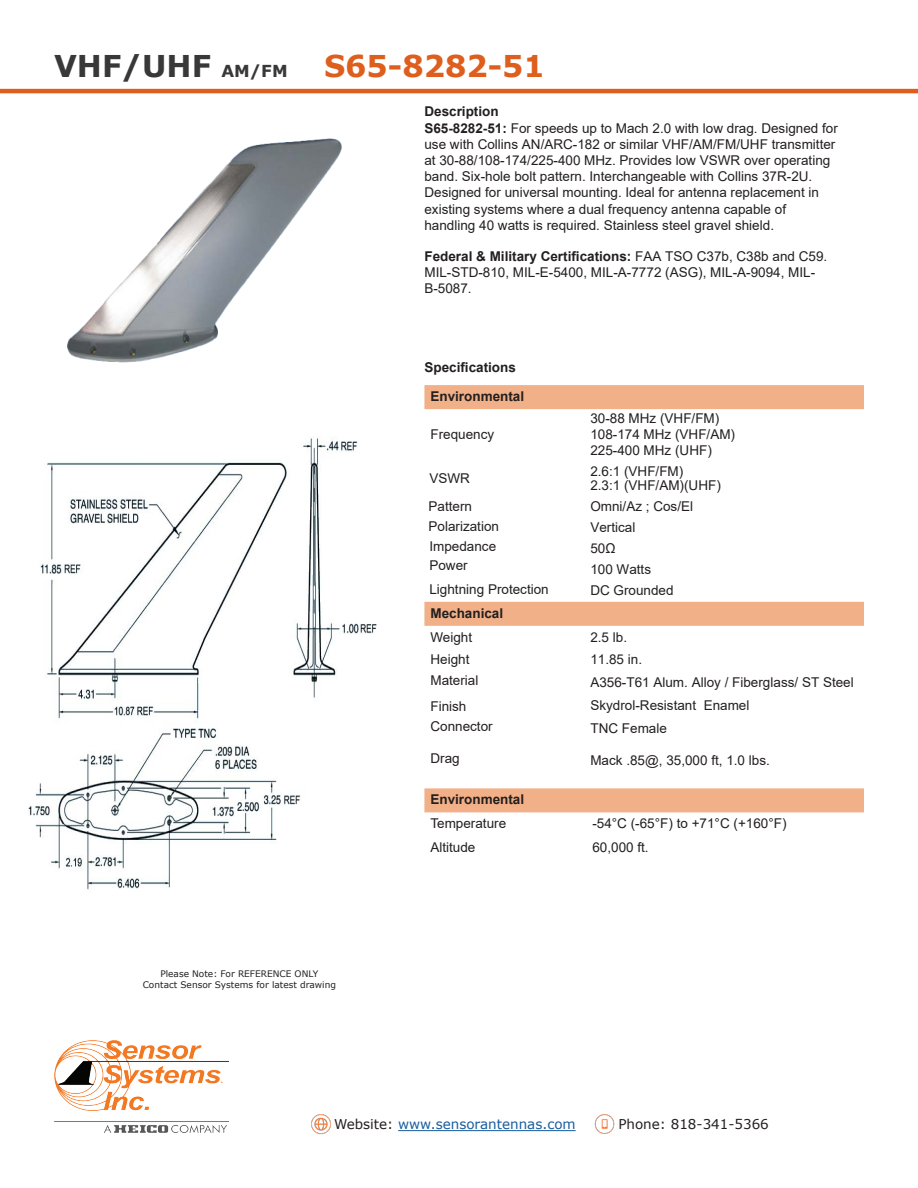
<style>
.page{position:relative;width:918px;height:1188px;background:#fff}
.page>*{position:absolute;margin:0;border:0;box-sizing:border-box;transform-origin:0 0}
.t1{font:700 30px "Verdana";color:#de5e1d}
.t2{font:13.5px/16.2px "Arial";color:#231f20}
.t3{font:13.5px/24px "Arial";color:#231f20}
.t4{font:700 13.5px "Arial";color:#231f20}
.t5{font:13.5px "Verdana";color:#175d9e}
.t6{font:13.5px "Verdana";color:#231f20}
.t7{font:9px "Verdana";color:#231f20}
.s1{color:#383839}
.s2{font-size:16.5px;color:#383839}
.s3{font-weight:700}
.s4{font-style:inherit}
.s5{color:#231f20}
</style>
<div class="page">
<hr style="left:0;top:89px;width:918px;height:4px;background:#de5e1d">
<img style="left:55px;top:1041px;width:174px;height:91px">
<hr style="left:398px;top:1130px;width:178px;height:1px;background:#175d9e">
<img style="left:311px;top:1114px;width:20px;height:21px">
<img style="left:594px;top:1114px;width:21px;height:20px">
<svg style="left:424px;top:385px;width:440px;height:427px"></svg>
<img style="left:67px;top:138px;width:275px;height:225px">
<img style="left:28px;top:437px;width:349px;height:453px">
<p class="t1" style="left:54px;top:45px;width:492px"><span class="s1">VHF/UHF</span> <span class="s2">AM/FM</span> S65-8282-51</p>
<p class="t2" style="left:424px;top:103px;width:415px"><span class="s3">Description<br></span><span class="s3">S65-8282-51:</span> For speeds up to Mach 2.0 with low drag. Designed for use with Collins AN/ARC-182 or similar VHF/AM/FM/UHF transmitter at 30-88/108-174/225-400 MHz. Provides low VSWR over operating band. Six-hole bolt pattern. Interchangeable with Collins 37R-2U.<br>Designed for universal mounting. Ideal for antenna replacement in existing systems where a dual frequency antenna capable of handling 40 watts is required. Stainless steel gravel shield.</p>
<p class="t2" style="left:424px;top:248px;width:404px"><span class="s3">Federal &amp; Military Certifications:</span> FAA TSO C37b, C38b and C59.<br>MIL-STD-810, MIL-E-5400, MIL-A-7772 (ASG), MIL-A-9094, MIL-<br>B-5087.</p>
<p class="t4" style="left:424px;top:358px;width:93px">Specifications</p>
<p class="t4" style="left:430px;top:387px;width:95px">Environmental</p>
<p class="t3" style="left:430px;top:422px;width:65px">Frequency</p>
<p class="t2" style="left:429px;top:464px;width:45px;line-height:28px">VSWR<br>Pattern</p>
<p class="t2" style="left:429px;top:518px;width:72px">Polarization</p>
<p class="t2" style="left:429px;top:538px;width:68px">Impedance</p>
<p class="t2" style="left:429px;top:557px;width:40px">Power</p>
<p class="t2" style="left:429px;top:581px;width:121px">Lightning Protection</p>
<p class="t4" style="left:430px;top:603px;width:74px">Mechanical</p>
<p class="t3" style="left:430px;top:625px;width:43px">Weight</p>
<p class="t3" style="left:430px;top:647px;width:41px">Height</p>
<p class="t3" style="left:430px;top:669px;width:50px">Material</p>
<p class="t3" style="left:430px;top:694px;width:38px">Finish</p>
<p class="t3" style="left:430px;top:715px;width:64px">Connector</p>
<p class="t2" style="left:590px;top:410px;width:146px">30-88 MHz (VHF/FM)<br>108-174 MHz (VHF/AM)<br>225-400 MHz (UHF)</p>
<p class="t2" style="left:590px;top:464px;width:132px;line-height:13.5px">2.6:1 (VHF/FM)<br>2.3:1 (VHF/AM)(UHF)</p>
<p class="t2" style="left:590px;top:495px;width:104px;line-height:21px">Omni/Az ; Cos/El<br>Vertical<br>50Ω<br>100 Watts<br>DC Grounded</p>
<p class="t3" style="left:590px;top:626px;width:53px;line-height:22.4px">2.<span class="s4">5</span> lb.<br>1<span class="s4">1.85</span> in.</p>
<p class="t2" style="left:590px;top:670px;width:265px;line-height:23.2px">A356-T61 Alum. Alloy / Fiberglass/ ST Steel<br><span class="s4">Skydrol</span>-<span class="s4">Resistant Enamel<br></span>T<span class="s4">NC Female</span></p>
<p class="t2" style="left:430px;top:751px;width:31px">Drag</p>
<p class="t2" style="left:590px;top:752px;width:181px">Mack .85@, 35,000 ft, 1.0 lbs.</p>
<p class="t7" style="left:160px;top:967px;width:159px">Please Note: For REFERENCE ONLY</p>
<p class="t7" style="left:143px;top:978px;width:195px">Contact Sensor Systems for latest drawing</p>
<p class="t4" style="left:430px;top:790px;width:95px">Environmental</p>
<p class="t3" style="left:430px;top:811px;width:77px">Temperature<br>Altitude</p>
<p class="t3" style="left:592px;top:811px;width:196px">-5<span class="s4">4</span>°C (-6<span class="s4">5</span>°F) to +<span class="s4">71</span>°C (+<span class="s4">160</span>°F)<br><span class="s4">60</span>,000 ft.</p>
<p class="t5" style="left:334px;top:1115px;width:243px"><span class="s5">Website:</span> www.sensorantennas.com</p>
<p class="t6" style="left:618px;top:1115px;width:152px">Phone: 818-341-5366</p>
</div>
